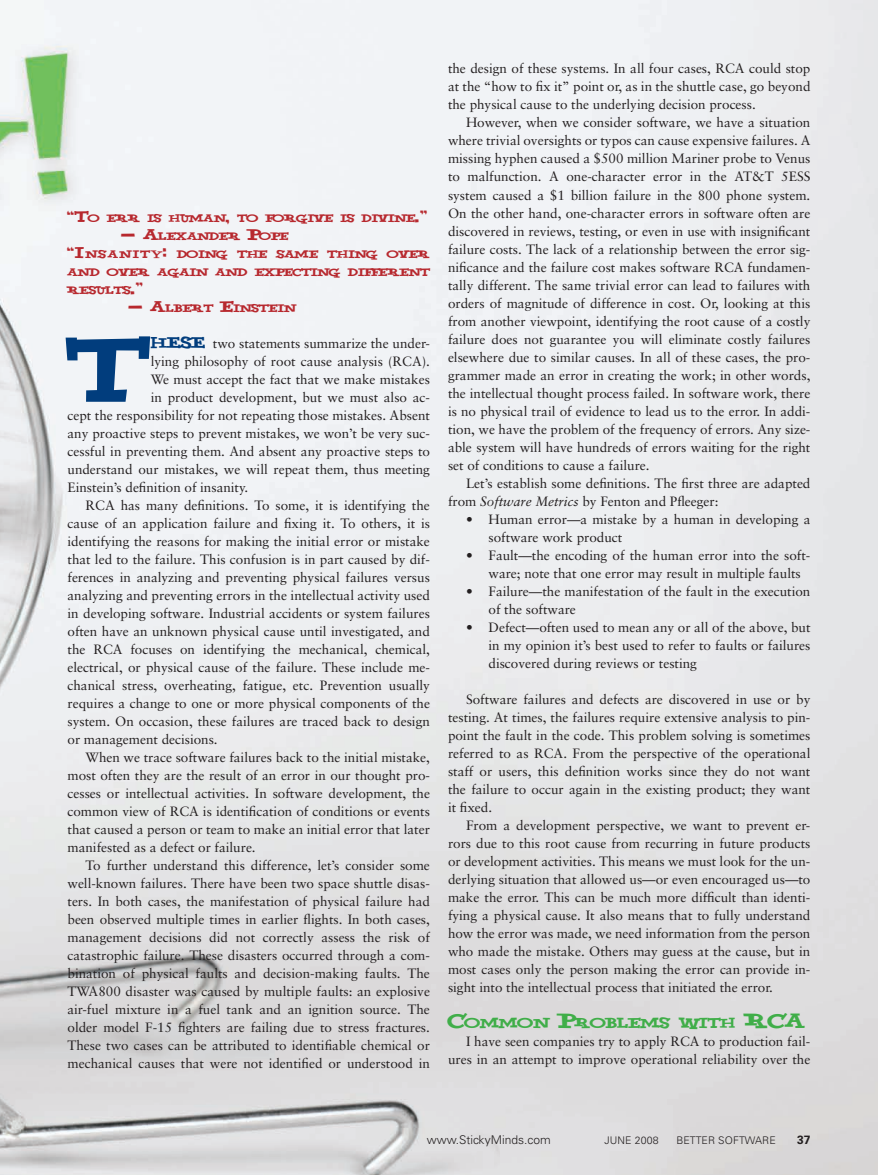
<style>
.page{position:relative;width:878px;height:1175px;background:#fff}
.page>*{position:absolute;margin:0;border:0;box-sizing:border-box;transform-origin:0 0}
.BSM_Body_Text_No_Ind{font:80.1px "Yahoo";color:#013d7d}
.BSM_Body_Text_Indent{font:13.5px/18px "Sabon";color:#231f20;text-align:justify}
.BSM_Body_Text_No_Ind-2{font:13.5px "Sabon";color:#231f20}
.BSM_Bullets_in_Body{font:13.5px/18px "Sabon";color:#231f20}
.BSM_Column_Subtitle{font:12.6px "Yahoo";letter-spacing:-.005em;color:#40ae49}
.t1{font:300 12px "Univers";color:#231f20}
.t2{font:700 12px "Univers";color:#231f20}
.t3{font:300 10.5px "Univers";letter-spacing:.01em;color:#231f20}
.BSM_Body_Text_No_Ind-3{font:9.45px/18px "Yahoo";color:#b7282e;text-align:justify}
.s1{font-size:13.5px}
.s2{font-family:"Yahoo";color:#013d7d}
.s3{font-style:italic}
.s4{font-size:18px}
</style>
<div class="page">
<img style="left:0;top:0;width:878px;height:1174px">
<p class="BSM_Body_Text_No_Ind-3" style="left:68px;top:210px;width:362px"><span class="s1">“T</span>O ERR IS HUMAN<span class="s1">,</span> TO FORGIVE IS DIVINE<span class="s1">.”</span></p>
<p class="BSM_Body_Text_No_Ind-3" style="left:122px;top:228px;width:168px"><span class="s1">– A</span>LEXANDER <span class="s1">P</span>OPE</p>
<p class="BSM_Body_Text_No_Ind-3" style="left:68px;top:246px;width:364px"><span class="s1">“I</span> N S A N I TY <span class="s1">:</span> DOING THE SAME THING OVER AND OVER AGAIN AND EXPECTING DIFFERENT RESULTS<span class="s1">.”</span></p>
<p class="BSM_Body_Text_No_Ind-3" style="left:129px;top:300px;width:168px"><span class="s1">– A</span>LBERT <span class="s1">E</span>INSTEIN</p>
<p class="BSM_Body_Text_No_Ind" style="left:68px;top:327px;width:81px">T</p>
<p class="BSM_Body_Text_No_Ind-2" style="left:151px;top:335px;width:281px"><span class="s2">HESE</span> two statements summarize the under-</p>
<p class="BSM_Body_Text_No_Ind-2" style="left:151px;top:353px;width:281px">lying philosophy of root cause analysis (RCA).</p>
<p class="BSM_Body_Text_No_Ind-2" style="left:151px;top:371px;width:281px">We must accept the fact that we make mistakes</p>
<p class="BSM_Body_Text_No_Ind-2" style="left:151px;top:389px;width:281px">in product development, but we must also ac-</p>
<p class="BSM_Body_Text_No_Ind-2" style="left:68px;top:407px;width:364px">cept the responsibility for not repeating those mistakes. Absent</p>
<p class="BSM_Body_Text_No_Ind-2" style="left:68px;top:425px;width:364px">any proactive steps to prevent mistakes, we won’t be very suc-</p>
<p class="BSM_Body_Text_No_Ind-2" style="left:68px;top:443px;width:364px">cessful in preventing them. And absent any proactive steps to</p>
<p class="BSM_Body_Text_No_Ind-2" style="left:68px;top:461px;width:364px">understand our mistakes, we will repeat them, thus meeting</p>
<p class="BSM_Body_Text_No_Ind-2" style="left:68px;top:479px;width:182px">Einstein’s definition of insanity.</p>
<p class="BSM_Body_Text_Indent" style="left:68px;top:496px;width:364px;text-indent:18px">RCA has many definitions. To some, it is identifying the cause of an application failure and fixing it. To others, it is identifying the reasons for making the initial error or mistake that led to the failure. This confusion is in part caused by dif&shy;ferences in analyzing and preventing physical failures versus analyzing and preventing errors in the intellectual activity used in developing software. Industrial accidents or system failures often have an unknown physical cause until investigated, and the RCA focuses on identifying the mechanical, chemical, electrical, or physical cause of the failure. These include me&shy;chanical stress, overheating, fatigue, etc. Prevention usually requires a change to one or more physical components of the system. On occasion, these failures are traced back to design or management decisions.</p>
<p class="BSM_Body_Text_Indent" style="left:68px;top:748px;width:364px;text-indent:18px">When we trace software failures back to the initial mistake, most often they are the result of an error in our thought pro&shy;cesses or intellectual activities. In software development, the common view of RCA is identification of conditions or events that caused a person or team to make an initial error that later manifested as a defect or failure.</p>
<p class="BSM_Body_Text_Indent" style="left:68px;top:856px;width:364px;text-indent:18px">To further understand this difference, let’s consider some well-known failures. There have been two space shuttle disas&shy;ters. In both cases, the manifestation of physical failure had been observed multiple times in earlier flights. In both cases, management decisions did not correctly assess the risk of catastrophic failure. These disasters occurred through a com&shy;bination of physical faults and decision-making faults. The TWA800 disaster was caused by multiple faults: an explosive air-fuel mixture in a fuel tank and an ignition source. The older model F-15 fighters are failing due to stress fractures.<br>These two cases can be attributed to identifiable chemical or mechanical causes that were not identified or understood in</p>
<p class="BSM_Body_Text_Indent" style="left:448px;top:60px;width:364px">the design of these systems. In all four cases, RCA could stop at the “how to fix it” point or, as in the shuttle case, go beyond the physical cause to the underlying decision process.</p>
<p class="BSM_Body_Text_Indent" style="left:448px;top:114px;width:364px;text-indent:18px">However, when we consider software, we have a situation where trivial oversights or typos can cause expensive failures. A missing hyphen caused a $500 million Mariner probe to Venus to malfunction. A one-character error in the AT&amp;T 5ESS system caused a $1 billion failure in the 800 phone system.<br>On the other hand, one-character errors in software often are discovered in reviews, testing, or even in use with insignificant failure costs. The lack of a relationship between the error sig&shy;nificance and the failure cost makes software RCA fundamen&shy;tally different. The same trivial error can lead to failures with orders of magnitude of difference in cost. Or, looking at this from another viewpoint, identifying the root cause of a costly failure does not guarantee you will eliminate costly failures elsewhere due to similar causes. In all of these cases, the pro&shy;grammer made an error in creating the work; in other words, the intellectual thought process failed. In software work, there is no physical trail of evidence to lead us to the error. In addi&shy;tion, we have the problem of the frequency of errors. Any size&shy;able system will have hundreds of errors waiting for the right set of conditions to cause a failure.</p>
<p class="BSM_Body_Text_Indent" style="left:448px;top:474px;width:364px;text-indent:18px">Let’s establish some definitions. The first three are adapted from <span class="s3">Software Metrics</span> by Fenton and Pfleeger:</p>
<p class="BSM_Bullets_in_Body" style="left:488px;top:510px;width:323px;text-indent:-22px">• Human error—a mistake by a human in developing a software work product</p>
<p class="BSM_Bullets_in_Body" style="left:488px;top:546px;width:323px;text-indent:-23px">• Fault—the encoding of the human error into the soft&shy;ware; note that one error may result in multiple faults</p>
<p class="BSM_Bullets_in_Body" style="left:488px;top:582px;width:323px;text-indent:-22px">• Failure—the manifestation of the fault in the execution of the software</p>
<p class="BSM_Bullets_in_Body" style="left:488px;top:618px;width:323px;text-align:justify;text-indent:-22px">• Defect—often used to mean any or all of the above, but in my opinion it’s best used to refer to faults or failures discovered during reviews or testing</p>
<p class="BSM_Body_Text_Indent" style="left:448px;top:690px;width:364px;text-indent:18px">Software failures and defects are discovered in use or by testing. At times, the failures require extensive analysis to pin&shy;point the fault in the code. This problem solving is sometimes referred to as RCA. From the perspective of the operational staff or users, this definition works since they do not want the failure to occur again in the existing product; they want it fixed.</p>
<p class="BSM_Body_Text_Indent" style="left:448px;top:816px;width:364px;text-indent:18px">From a development perspective, we want to prevent er&shy;rors due to this root cause from recurring in future products or development activities. This means we must look for the un&shy;derlying situation that allowed us—or even encouraged us—to make the error. This can be much more difficult than identi&shy;fying a physical cause. It also means that to fully understand how the error was made, we need information from the person who made the mistake. Others may guess at the cause, but in most cases only the person making the error can provide in&shy;sight into the intellectual process that initiated the error.</p>
<p class="BSM_Column_Subtitle" style="left:448px;top:1016px;width:319px"><span class="s4">C</span>OMMON <span class="s4">P</span>ROBLEMS WITH <span class="s4">RCA</span></p>
<p class="BSM_Body_Text_Indent" style="left:448px;top:1032px;width:364px;text-align:right">I have seen companies try to apply RCA to production fail&shy;ures in an attempt to improve operational reliability over the</p>
<p class="t1" style="left:426px;top:1132px;width:126px">www.StickyMinds.com</p>
<p class="t3" style="left:604px;top:1133px;width:56px">JUNE 2008</p>
<p class="t3" style="left:676px;top:1133px;width:101px">BETTER SOFTWARE</p>
<p class="t2" style="left:797px;top:1132px;width:15px">37</p>
</div>
